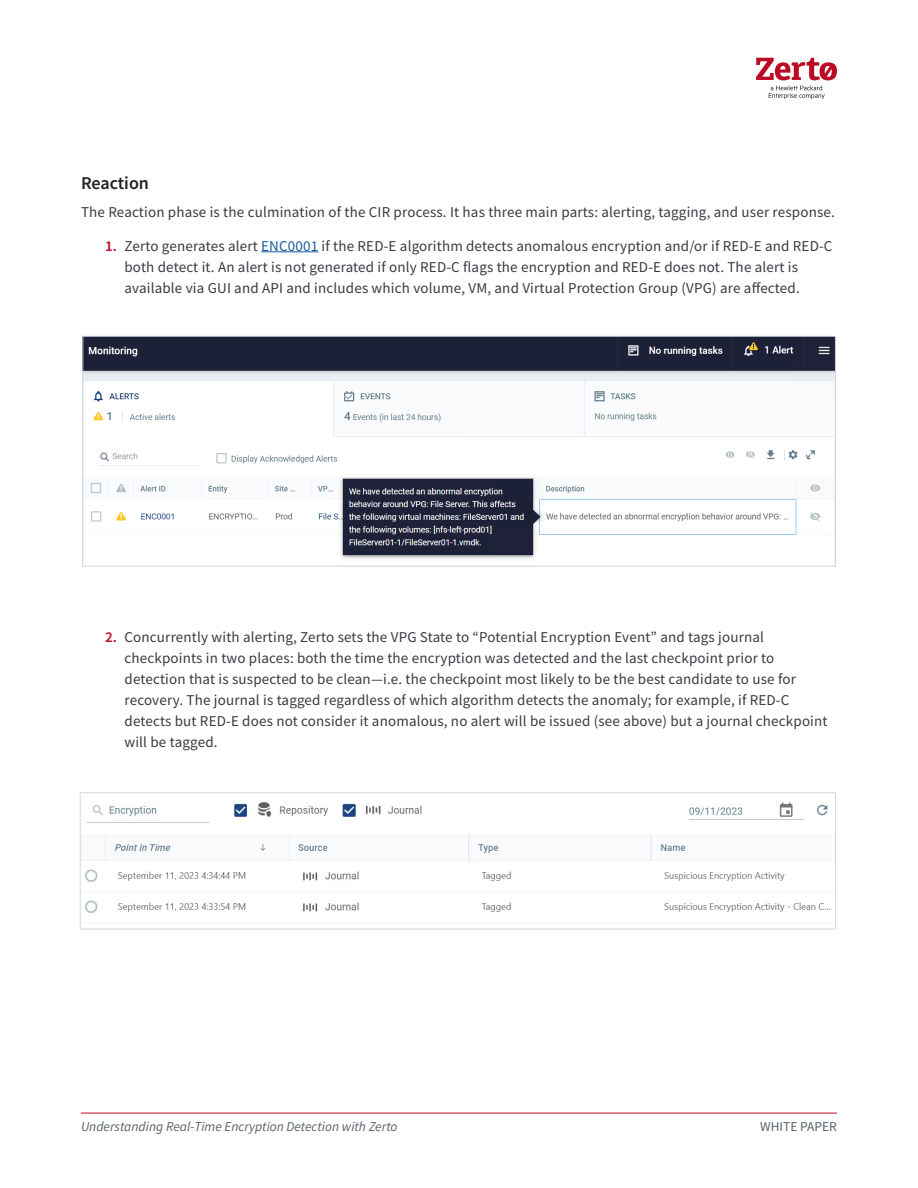
<style>
.page{position:relative;width:918px;height:1188px;background:#fff}
.page>*{position:absolute;margin:0;border:0;box-sizing:border-box;transform-origin:0 0}
.t1{font:600 18px "Source Sans Pro";color:#212223}
.Body{font:15px/21px "Source Sans Pro";letter-spacing:.01em;color:#373c41}
.t2{font:italic 13.5px "Source Sans Pro";color:#58626a}
.t3{font:13.5px "Source Sans Pro";color:#58626a}
.s1{font-weight:600;color:#ba0c25}
.s2{color:#175d9e}
</style>
<div class="page">
<hr style="left:81px;top:1113px;width:756px;height:1px;background:#ba0c25">
<svg style="left:756px;top:58px;width:81px;height:41px"></svg>
<hr style="left:261px;top:251px;width:57px;height:1px;background:#175d9e">
<img style="left:84px;top:338px;width:750px;height:221px">
<div style="left:82px;top:336px;width:754px;height:231px;border:1px solid #cfd8df"></div>
<img style="left:82px;top:802px;width:752px;height:111px">
<div style="left:80px;top:792px;width:756px;height:137px;border:1px solid #cfd8df"></div>
<h2 class="t1" style="left:81px;top:171px;width:69px">Reaction</h2>
<p class="Body" style="left:81px;top:201px;width:755px">The Reaction phase is the culmination of the CIR process. It has three main parts: alerting, tagging, and user response.</p>
<p class="Body" style="left:124px;top:236px;width:710px;text-indent:-20px"><span class="s1">1.</span> Zerto generates alert <span class="s2">ENC0001</span> if the RED-E algorithm detects anomalous encryption and/or if RED-E and RED-C both detect it. An alert is not generated if only RED-C flags the encryption and RED-E does not. The alert is available via GUI and API and includes which volume, VM, and Virtual Protection Group (VPG) are affected.</p>
<p class="Body" style="left:124px;top:626px;width:705px;text-indent:-20px"><span class="s1">2.</span> Concurrently with alerting, Zerto sets the VPG State to “Potential Encryption Event” and tags journal checkpoints in two places: both the time the encryption was detected and the last checkpoint prior to detection that is suspected to be clean—i.e. the checkpoint most likely to be the best candidate to use for recovery. The journal is tagged regardless of which algorithm detects the anomaly; for example, if RED-C detects but RED-E does not consider it anomalous, no alert will be issued (see above) but a journal checkpoint will be tagged.</p>
<p class="t2" style="left:81px;top:1118px;width:318px">Understanding Real-Time Encryption Detection with Zerto</p>
<p class="t3" style="left:760px;top:1118px;width:78px">WHITE PAPER</p>
</div>
